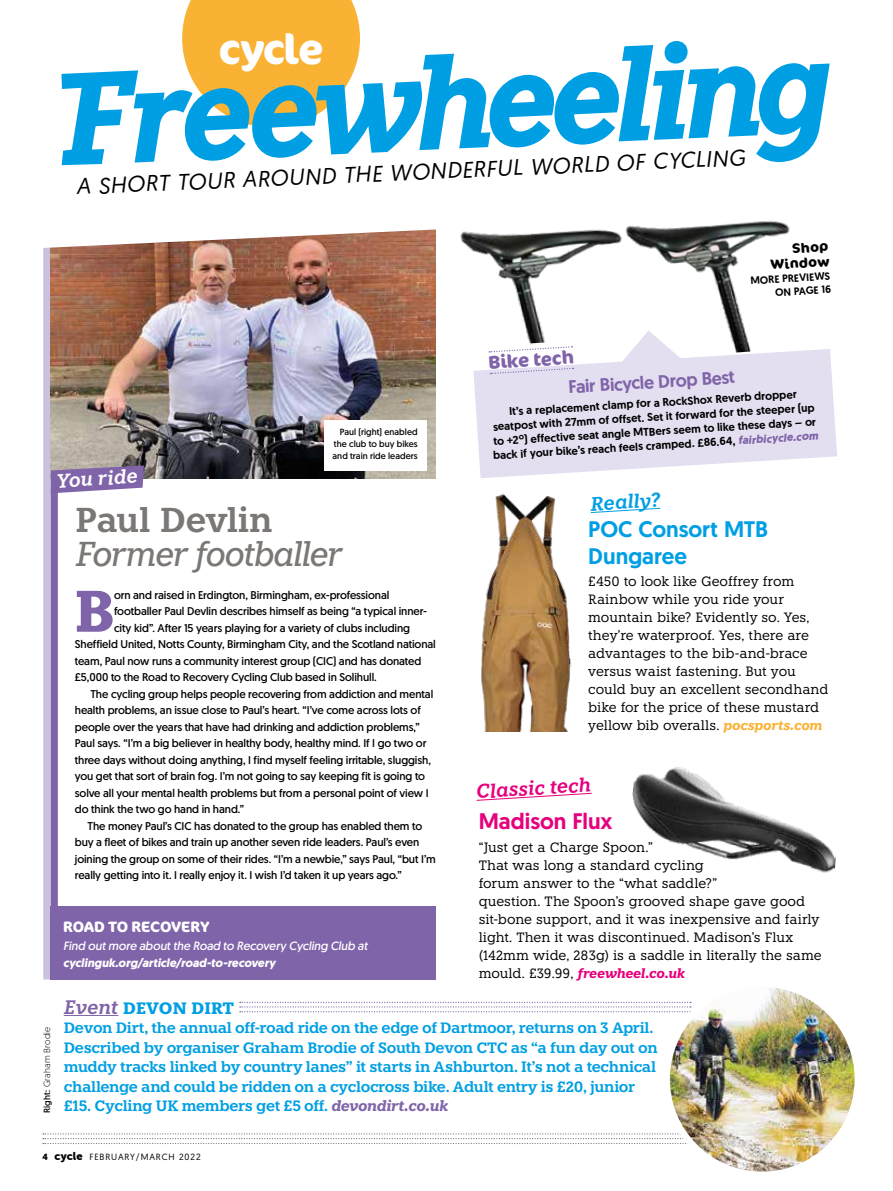
<style>
.page{position:relative;width:893px;height:1191px;background:#fff}
.page>*{position:absolute;margin:0;border:0;box-sizing:border-box;transform-origin:0 0}
.t1{font:700 58.35px "Knile";color:#8064a9}
.t2{font:700 41.55px "Cocon Pro";letter-spacing:-.025em;color:#fff}
.t3{font:italic 500 34.5px "Knile";letter-spacing:-.055em;color:#7b7775}
.t4{font:600 34.5px "Knile";letter-spacing:-.01em;color:#7b7775}
.t5{font:italic 22.5px "Geomanist";color:#000}
.t6{font:500 22.5px/27px "Geomanist";color:#009fe3}
.t7{font:500 22.5px "Geomanist";color:#e6007d}
.t8{font:italic 600 19.5px "Knile";color:#e6007d}
.t9{font:italic 600 19.5px "Knile";color:#fff}
.t10{font:italic 600 19.5px "Knile";color:#009fe3}
.t11{font:700 18.45px "Cocon Pro";color:#8064a9}
.t12{font:500 18px "Geomanist";color:#8064a9}
.t13{font:700 16.5px "Knile";letter-spacing:.01em;color:#009fe3}
.t14{font:600 15px/19.5px "Knile";letter-spacing:-.025em;color:#009fe3}
.t15{font:700 15px "Cocon Pro";letter-spacing:-.005em;color:#fff}
.t16{font:13.5px/18px "Knile";letter-spacing:-.005em;color:#000}
.t17{font:700 13.5px/15.1px "Cocon Pro";color:#000;text-align:right}
.t18{font:italic 12px "Geomanist";color:#fff}
.t19{font:italic 700 12px "Geomanist";color:#fff}
.t20{font:11.25px "Geomanist";letter-spacing:-.01em;color:#000}
.t21{font:500 11.25px/14.1px "Geomanist";color:#000;text-align:center}
.t22{font:500 10.5px/13.4px "Geomanist";color:#000;text-align:right}
.t23{font:9px/12px "Geomanist";letter-spacing:.01em;color:#000;text-align:justify}
.t24{font:9px "Geomanist";letter-spacing:.1em;color:#000}
.t25{font:300 9px "Geomanist";letter-spacing:.02em;color:#000}
.s1{font-weight:700;font-style:italic;color:#8064a9}
.s2{font-weight:700;font-style:italic;color:#f9b234}
.s3{font-weight:700;font-style:italic;color:#e6007d}
.s4{font-weight:400}
.s5{font-weight:600;font-style:italic;font-size:19.5px;color:#8064a9}
.s6{font-weight:700}
.s7{font-family:"Museo Sans Rounded 900";font-size:11.25px}
</style>
<div class="page">
<div style="left:50px;top:489px;width:8px;height:490px;background:#8064a9"></div>
<div style="left:43px;top:209px;width:8px;height:770px;background:#cac0e0"></div>
<svg style="left:43px;top:1133px;width:645px;height:11px"></svg>
<svg style="left:240px;top:1001px;width:451px;height:11px"></svg>
<img style="left:51px;top:250px;width:385px;height:229px">
<svg style="left:43px;top:209px;width:393px;height:41px"></svg>
<div style="left:182px;top:0;width:178px;height:32px;background:#f9b234"></div>
<img style="left:667px;top:983px;width:191px;height:191px;border-radius:96px">
<div style="left:663px;top:980px;width:198px;height:198px;border:6px solid #fff;border-radius:50%"></div>
<svg style="left:51px;top:465px;width:93px;height:28px;background:#9079af"></svg>
<div style="left:51px;top:906px;width:385px;height:73px;background:#8064a9"></div>
<svg style="left:473px;top:349px;width:364px;height:129px;fill:#e4dff0"></svg>
<div style="left:616px;top:361px;width:71px;height:41px;background:#e4dff0"></div>
<img style="left:481px;top:493px;width:91px;height:239px">
<img style="left:632px;top:767px;width:204px;height:106px">
<img style="left:460px;top:229px;width:136px;height:119px">
<img style="left:596px;top:221px;width:220px;height:140px">
<svg style="left:61px;top:32px;width:769px;height:134px"></svg>
<hr style="left:64px;top:1015px;width:54px;height:1px;background:#8064a9">
<div style="left:324px;top:420px;width:102px;height:50px;background:#fff"></div>
<svg style="left:476px;top:792px;width:116px;height:9px"></svg>
<svg style="left:590px;top:507px;width:71px;height:6px"></svg>
<svg style="left:489px;top:345px;width:83px;height:8px"></svg>
<svg style="left:490px;top:367px;width:84px;height:7px"></svg>
<h2 class="t2" style="left:219px;top:20px;width:107px">cycle</h2>
<h3 class="t5" style="left:76px;top:175px;width:671px;rotate:-3deg">A SHORT TOUR AROUND THE WONDERFUL WORLD OF CYCLING</h3>
<p class="t23" style="left:333px;top:426px;width:87px;text-indent:7px">Paul (right) enabled the club to buy bikes and train ride leaders</p>
<h3 class="t9" style="left:56px;top:468px;width:83px;rotate:-3deg">You ride</h3>
<h3 class="t4" style="left:76px;top:498px;width:198px">Paul Devlin</h3>
<h3 class="t3" style="left:76px;top:533px;width:268px">Former footballer</h3>
<h1 class="t1" style="left:75px;top:574px;width:42px">B</h1>
<p class="t20" style="left:114px;top:587px;width:277px">orn and raised in Erdington, Birmingham, ex-professional</p>
<p class="t20" style="left:114px;top:604px;width:314px">footballer Paul Devlin describes himself as being “a typical inner-</p>
<p class="t20" style="left:114px;top:620px;width:297px">city kid”. After 15 years playing for a variety of clubs including</p>
<p class="t20" style="left:75px;top:637px;width:362px">Sheffield United, Notts County, Birmingham City, and the Scotland national</p>
<p class="t20" style="left:75px;top:653px;width:348px">team, Paul now runs a community interest group (CIC) and has donated</p>
<p class="t20" style="left:75px;top:670px;width:303px">£5,000 to the Road to Recovery Cycling Club based in Solihull.</p>
<p class="t20" style="left:90px;top:686px;width:344px">The cycling group helps people recovering from addiction and mental</p>
<p class="t20" style="left:75px;top:703px;width:347px">health problems, an issue close to Paul’s heart. “I’ve come across lots of</p>
<p class="t20" style="left:75px;top:719px;width:346px">people over the years that have had drinking and addiction problems,”</p>
<p class="t20" style="left:75px;top:736px;width:353px">Paul says. “I’m a big believer in healthy body, healthy mind. If I go two or</p>
<p class="t20" style="left:75px;top:752px;width:358px">three days without doing anything, I find myself feeling irritable, sluggish,</p>
<p class="t20" style="left:75px;top:769px;width:352px">you get that sort of brain fog. I’m not going to say keeping fit is going to</p>
<p class="t20" style="left:75px;top:785px;width:355px">solve all your mental health problems but from a personal point of view I</p>
<p class="t20" style="left:75px;top:802px;width:171px">do think the two go hand in hand.”</p>
<p class="t20" style="left:88px;top:818px;width:336px">The money Paul’s CIC has donated to the group has enabled them to</p>
<p class="t20" style="left:75px;top:835px;width:346px">buy a fleet of bikes and train up another seven ride leaders. Paul’s even</p>
<p class="t20" style="left:75px;top:851px;width:362px">joining the group on some of their rides. “I’m a newbie,” says Paul, “but I’m</p>
<p class="t20" style="left:75px;top:868px;width:328px">really getting into it. I really enjoy it. I wish I’d taken it up years ago.”</p>
<h3 class="t15" style="left:63px;top:916px;width:148px">ROAD TO RECOVERY</h3>
<p class="t18" style="left:63px;top:937px;width:306px">Find out more about the Road to Recovery Cycling Club at</p>
<p class="t19" style="left:63px;top:954px;width:214px">cyclinguk.org/article/road-to-recovery</p>
<h3 class="t11" style="left:488px;top:349px;width:87px;rotate:-3deg">Bike tech</h3>
<p class="t17" style="left:769px;top:241px;width:60px;rotate:-3deg">Shop<br>Window</p>
<p class="t22" style="left:750px;top:273px;width:82px;rotate:-3deg">MORE PREVIEWS<br>ON PAGE 16</p>
<h3 class="t12" style="left:568px;top:376px;width:168px;rotate:-4deg">Fair Bicycle Drop Best</h3>
<p class="t21" style="left:490px;top:407px;width:327px;rotate:-4deg">It’s a replacement clamp for a RockShox Reverb dropper seatpost with 27mm of offset. Set it forward for the steeper (up to +2º) effective seat angle MTBers seem to like these days – or back if your bike’s reach feels cramped. £86.64, <span class="s1">fairbicycle.com</span></p>
<h3 class="t10" style="left:590px;top:491px;width:71px;rotate:-3deg">Really?</h3>
<h3 class="t6" style="left:588px;top:515px;width:181px">POC Consort MTB<br>Dungaree</h3>
<p class="t16" style="left:588px;top:572px;width:242px">£450 to look like Geoffrey from Rainbow while you ride your mountain bike? Evidently so. Yes, they’re waterproof. Yes, there are advantages to the bib-and-brace versus waist fastening. But you could buy an excellent secondhand bike for the price of these mustard yellow bib overalls. <span class="s2">pocsports.com</span></p>
<h3 class="t8" style="left:475px;top:779px;width:117px;rotate:-3deg">Classic tech</h3>
<h3 class="t7" style="left:479px;top:806px;width:135px">Madison Flux</h3>
<p class="t16" style="left:479px;top:837px;width:345px">“Just get a Charge Spoon.”<br>That was long a standard cycling<br>forum answer to the “what saddle?”<br>question. The Spoon’s grooved shape gave good sit-bone support, and it was inexpensive and fairly light. Then it was discontinued. Madison’s Flux (142mm wide, 283g) is a saddle in literally the same mould. £39.99, <span class="s3">freewheel.co.uk</span></p>
<p class="t25" style="left:41px;top:1113px;width:88px;rotate:-90deg"><span class="s4">Right:</span> Graham Brodie</p>
<h3 class="t13" style="left:64px;top:997px;width:172px"><span class="s5">Event</span> DEVON DIRT</h3>
<p class="t14" style="left:64px;top:1018px;width:595px">Devon Dirt, the annual off-road ride on the edge of Dartmoor, returns on 3 April.<br>Described by organiser Graham Brodie of South Devon CTC as “a fun day out on muddy tracks linked by country lanes” it starts in Ashburton. It’s not a technical challenge and could be ridden on a cyclocross bike. Adult entry is £20, junior £15. Cycling UK members get £5 off. <span class="s1">devondirt.co.uk</span></p>
<p class="t24" style="left:43px;top:1150px;width:160px"><span class="s6">4</span> <span class="s7">cycle</span> FEBRUARY/MARCH 2022</p>
</div>
